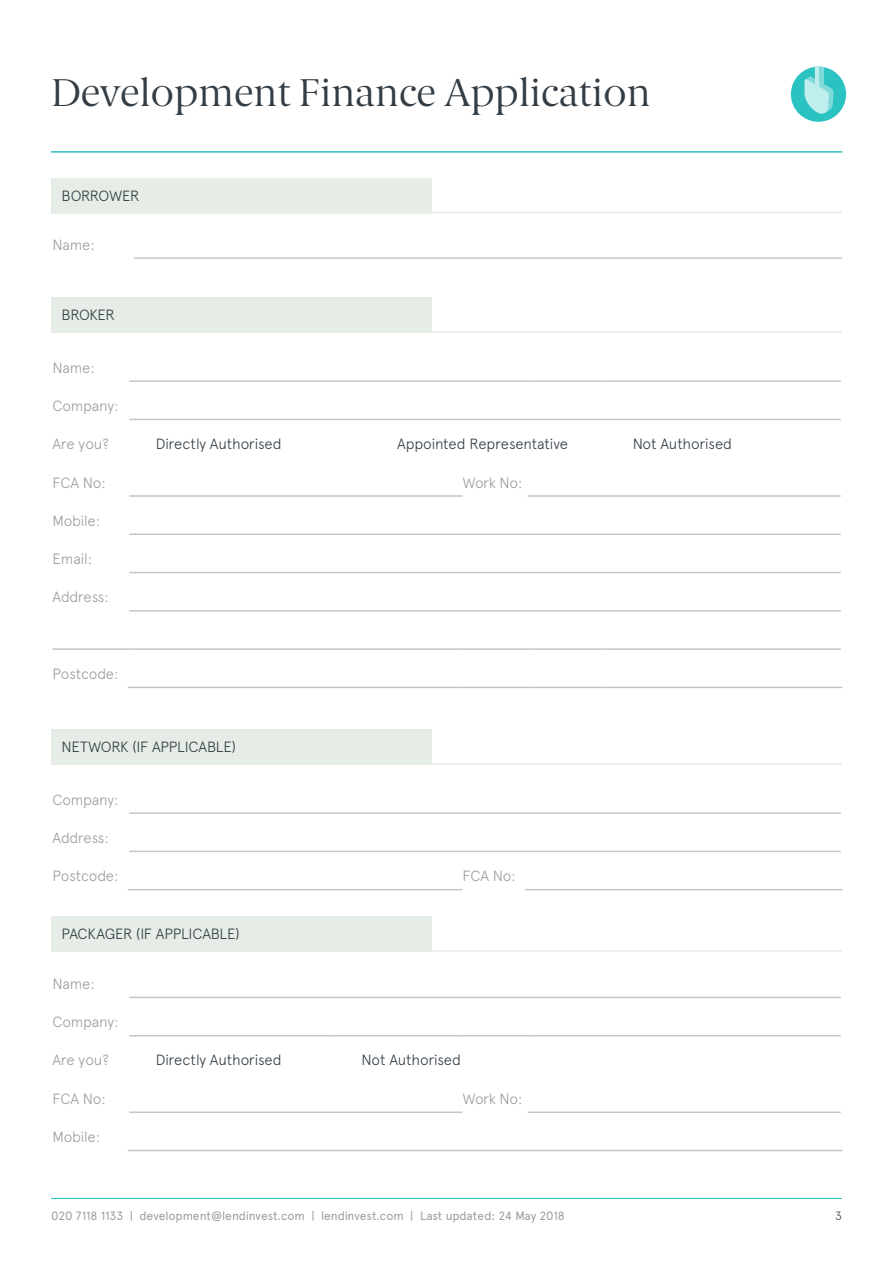
<style>
.page{position:relative;width:893px;height:1263px;background:#fff}
.page>*{position:absolute;margin:0;border:0;box-sizing:border-box;transform-origin:0 0}
.t1{font:38.85px "Berlingske Serif";color:#333d45}
.t2{font:300 14.85px "Apercu";letter-spacing:-.015em;color:#333d45}
.t3{font:300 14.85px "Apercu";letter-spacing:-.015em;color:#999ea2}
.t4{font:12px "Apercu";letter-spacing:-.01em;color:#999ea2}
.t5{font:300 12px "Apercu";color:#333d45}
</style>
<div class="page">
<hr style="left:51px;top:1198px;width:791px;height:1px;background:#2bc2c2">
<hr style="left:51px;top:212px;width:791px;height:1px;background:#e6ede6">
<div style="left:51px;top:178px;width:380px;height:35px;background:#e6ede6"></div>
<hr style="left:134px;top:257px;width:708px;height:2px;background:#c2c5c7">
<hr style="left:51px;top:331px;width:791px;height:2px;background:#e6ede6">
<div style="left:51px;top:298px;width:380px;height:35px;background:#e6ede6"></div>
<svg style="left:129px;top:418px;width:712px;height:269px"></svg>
<hr style="left:369px;top:420px;width:2px;height:38px;background:#fff">
<hr style="left:605px;top:420px;width:1px;height:38px;background:#fff">
<hr style="left:461px;top:458px;width:1px;height:37px;background:#fff">
<hr style="left:528px;top:458px;width:1px;height:37px;background:#fff">
<hr style="left:53px;top:648px;width:75px;height:2px;background:#c2c5c7">
<hr style="left:128px;top:648px;width:242px;height:2px;background:#c2c5c7">
<hr style="left:370px;top:648px;width:92px;height:2px;background:#c2c5c7">
<hr style="left:462px;top:648px;width:67px;height:2px;background:#c2c5c7">
<hr style="left:529px;top:648px;width:76px;height:2px;background:#c2c5c7">
<hr style="left:605px;top:648px;width:236px;height:2px;background:#c2c5c7">
<hr style="left:128px;top:687px;width:242px;height:1px;background:#c2c5c7">
<hr style="left:370px;top:687px;width:92px;height:1px;background:#c2c5c7">
<hr style="left:462px;top:687px;width:67px;height:1px;background:#c2c5c7">
<hr style="left:529px;top:687px;width:76px;height:1px;background:#c2c5c7">
<hr style="left:605px;top:687px;width:237px;height:1px;background:#c2c5c7">
<hr style="left:129px;top:380px;width:241px;height:2px;background:#c2c5c7">
<hr style="left:370px;top:380px;width:92px;height:2px;background:#c2c5c7">
<hr style="left:462px;top:380px;width:67px;height:2px;background:#c2c5c7">
<hr style="left:529px;top:380px;width:76px;height:2px;background:#c2c5c7">
<hr style="left:605px;top:380px;width:236px;height:2px;background:#c2c5c7">
<hr style="left:129px;top:419px;width:241px;height:1px;background:#c2c5c7">
<hr style="left:370px;top:419px;width:92px;height:1px;background:#c2c5c7">
<hr style="left:462px;top:419px;width:67px;height:1px;background:#c2c5c7">
<hr style="left:529px;top:419px;width:76px;height:1px;background:#c2c5c7">
<hr style="left:605px;top:419px;width:236px;height:1px;background:#c2c5c7">
<hr style="left:129px;top:495px;width:241px;height:2px;background:#c2c5c7">
<hr style="left:370px;top:495px;width:92px;height:2px;background:#c2c5c7">
<hr style="left:129px;top:533px;width:241px;height:2px;background:#c2c5c7">
<hr style="left:370px;top:533px;width:92px;height:2px;background:#c2c5c7">
<hr style="left:462px;top:533px;width:67px;height:2px;background:#c2c5c7">
<hr style="left:529px;top:533px;width:76px;height:2px;background:#c2c5c7">
<hr style="left:605px;top:533px;width:236px;height:2px;background:#c2c5c7">
<hr style="left:129px;top:572px;width:241px;height:1px;background:#c2c5c7">
<hr style="left:370px;top:572px;width:92px;height:1px;background:#c2c5c7">
<hr style="left:462px;top:572px;width:67px;height:1px;background:#c2c5c7">
<hr style="left:529px;top:572px;width:76px;height:1px;background:#c2c5c7">
<hr style="left:605px;top:572px;width:236px;height:1px;background:#c2c5c7">
<hr style="left:528px;top:495px;width:77px;height:2px;background:#c2c5c7">
<hr style="left:605px;top:495px;width:236px;height:2px;background:#c2c5c7">
<hr style="left:129px;top:610px;width:241px;height:2px;background:#c2c5c7">
<hr style="left:370px;top:610px;width:92px;height:2px;background:#c2c5c7">
<hr style="left:462px;top:610px;width:67px;height:2px;background:#c2c5c7">
<hr style="left:529px;top:610px;width:76px;height:2px;background:#c2c5c7">
<hr style="left:605px;top:610px;width:236px;height:2px;background:#c2c5c7">
<hr style="left:51px;top:763px;width:791px;height:1px;background:#e6ede6">
<div style="left:51px;top:729px;width:380px;height:35px;background:#e6ede6"></div>
<svg style="left:127px;top:850px;width:714px;height:40px"></svg>
<hr style="left:128px;top:813px;width:1px;height:38px;background:#fff">
<hr style="left:128px;top:851px;width:1px;height:38px;background:#fff">
<hr style="left:306px;top:852px;width:1px;height:37px;background:#fff">
<hr style="left:461px;top:852px;width:1px;height:37px;background:#fff">
<hr style="left:525px;top:852px;width:1px;height:37px;background:#fff">
<hr style="left:129px;top:812px;width:178px;height:2px;background:#c2c5c7">
<hr style="left:307px;top:812px;width:155px;height:2px;background:#c2c5c7">
<hr style="left:462px;top:812px;width:64px;height:2px;background:#c2c5c7">
<hr style="left:526px;top:812px;width:315px;height:2px;background:#c2c5c7">
<hr style="left:129px;top:851px;width:178px;height:1px;background:#c2c5c7">
<hr style="left:307px;top:851px;width:155px;height:1px;background:#c2c5c7">
<hr style="left:128px;top:889px;width:179px;height:1px;background:#c2c5c7">
<hr style="left:307px;top:889px;width:155px;height:1px;background:#c2c5c7">
<hr style="left:462px;top:851px;width:64px;height:1px;background:#c2c5c7">
<hr style="left:526px;top:851px;width:315px;height:1px;background:#c2c5c7">
<hr style="left:525px;top:889px;width:317px;height:1px;background:#c2c5c7">
<hr style="left:51px;top:950px;width:791px;height:1px;background:#e6ede6">
<div style="left:51px;top:916px;width:380px;height:35px;background:#e6ede6"></div>
<svg style="left:129px;top:996px;width:712px;height:154px"></svg>
<hr style="left:334px;top:1036px;width:1px;height:38px;background:#fff">
<hr style="left:461px;top:1074px;width:1px;height:37px;background:#fff">
<hr style="left:528px;top:1074px;width:1px;height:37px;background:#fff">
<hr style="left:129px;top:997px;width:205px;height:1px;background:#c2c5c7">
<hr style="left:334px;top:997px;width:128px;height:1px;background:#c2c5c7">
<hr style="left:462px;top:997px;width:67px;height:1px;background:#c2c5c7">
<hr style="left:529px;top:997px;width:312px;height:1px;background:#c2c5c7">
<hr style="left:129px;top:1035px;width:205px;height:1px;background:#c2c5c7">
<hr style="left:334px;top:1035px;width:128px;height:1px;background:#c2c5c7">
<hr style="left:462px;top:1035px;width:67px;height:1px;background:#c2c5c7">
<hr style="left:529px;top:1035px;width:312px;height:1px;background:#c2c5c7">
<hr style="left:129px;top:1111px;width:205px;height:2px;background:#c2c5c7">
<hr style="left:334px;top:1111px;width:128px;height:2px;background:#c2c5c7">
<hr style="left:528px;top:1111px;width:313px;height:2px;background:#c2c5c7">
<hr style="left:128px;top:1150px;width:206px;height:1px;background:#c2c5c7">
<hr style="left:334px;top:1150px;width:128px;height:1px;background:#c2c5c7">
<hr style="left:462px;top:1150px;width:67px;height:1px;background:#c2c5c7">
<hr style="left:529px;top:1150px;width:313px;height:1px;background:#c2c5c7">
<hr style="left:51px;top:151px;width:791px;height:2px;background:#2bc2c2">
<div style="left:791px;top:67px;width:55px;height:55px;background:#2bc2c2;border-radius:50%"></div>
<svg style="left:804px;top:67px;width:30px;height:47px"></svg>
<h1 class="t1" style="left:51px;top:67px;width:601px">Development Finance Application</h1>
<p class="t2" style="left:62px;top:187px;width:80px">BORROWER</p>
<p class="t3" style="left:53px;top:236px;width:44px">Name:</p>
<p class="t2" style="left:62px;top:306px;width:55px">BROKER</p>
<p class="t3" style="left:53px;top:359px;width:44px">Name:</p>
<p class="t3" style="left:53px;top:397px;width:67px">Company:</p>
<p class="t3" style="left:53px;top:435px;width:58px">Are you?</p>
<p class="t2" style="left:156px;top:435px;width:127px">Directly Authorised</p>
<p class="t2" style="left:397px;top:435px;width:172px">Appointed Representative</p>
<p class="t2" style="left:633px;top:435px;width:101px">Not Authorised</p>
<p class="t3" style="left:53px;top:473px;width:55px">FCA No:</p>
<p class="t3" style="left:462px;top:473px;width:62px">Work No:</p>
<p class="t3" style="left:53px;top:512px;width:49px">Mobile:</p>
<p class="t3" style="left:53px;top:550px;width:41px">Email:</p>
<p class="t3" style="left:53px;top:588px;width:58px">Address:</p>
<p class="t3" style="left:53px;top:665px;width:67px">Postcode:</p>
<p class="t2" style="left:62px;top:738px;width:176px">NETWORK (IF APPLICABLE)</p>
<p class="t3" style="left:53px;top:790px;width:67px">Company:</p>
<p class="t3" style="left:53px;top:829px;width:58px">Address:</p>
<p class="t3" style="left:53px;top:867px;width:67px">Postcode:</p>
<p class="t3" style="left:462px;top:867px;width:55px">FCA No:</p>
<p class="t2" style="left:62px;top:925px;width:180px">PACKAGER (IF APPLICABLE)</p>
<p class="t3" style="left:53px;top:975px;width:44px">Name:</p>
<p class="t3" style="left:53px;top:1013px;width:67px">Company:</p>
<p class="t3" style="left:53px;top:1051px;width:58px">Are you?</p>
<p class="t2" style="left:156px;top:1051px;width:127px">Directly Authorised</p>
<p class="t2" style="left:362px;top:1051px;width:101px">Not Authorised</p>
<p class="t3" style="left:53px;top:1090px;width:55px">FCA No:</p>
<p class="t3" style="left:462px;top:1090px;width:62px">Work No:</p>
<p class="t3" style="left:53px;top:1128px;width:49px">Mobile:</p>
<p class="t4" style="left:51px;top:1209px;width:515px">020 7118 1133 | development@lendinvest.com | lendinvest.com | Last updated: 24 May 2018</p>
<p class="t5" style="left:835px;top:1209px;width:8px">3</p>
</div>
